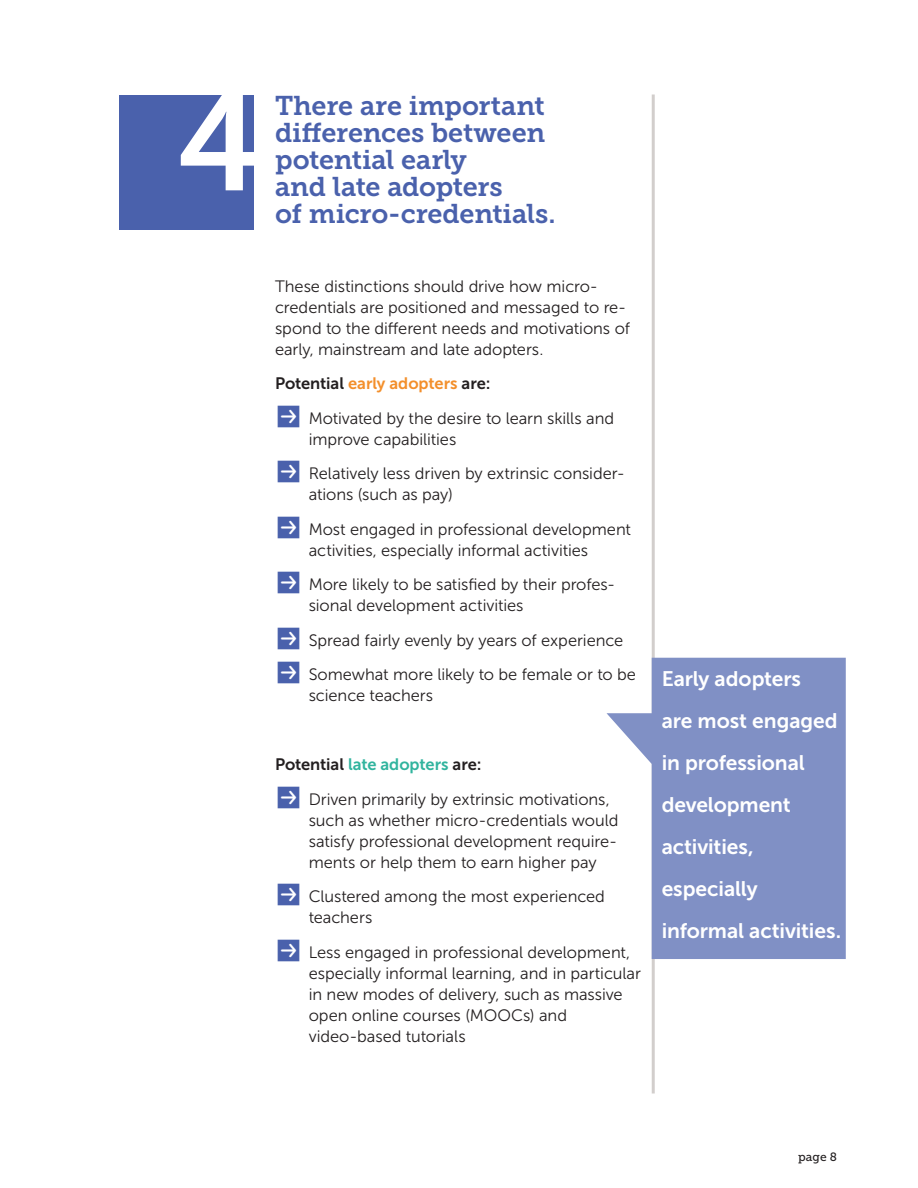
<style>
.page{position:relative;width:918px;height:1188px;background:#fff}
.page>*{position:absolute;margin:0;border:0;box-sizing:border-box;transform-origin:0 0}
.t1{font:135px "Museo Slab 700";color:#fff}
.t2{font:27px/27px "Museo Slab 700";letter-spacing:-.01em;color:#4a61ac}
.t3{font:21px/42px "Museo Sans 700";letter-spacing:-.005em;color:#fff}
.t4{font:16.5px/21px "Museo Sans 300";letter-spacing:-.005em;color:#231f20}
.t5{font:16.5px "Museo Sans 700";color:#231f20}
.t6{font:12px "Museo Slab 500";color:#231f20}
.s1{color:#f38f2b}
.s2{font-family:"Button Bonus Square Negative";font-size:27px;color:#4a61ac}
.s3{color:#31b49e}
</style>
<div class="page">
<hr style="left:652px;top:94px;width:3px;height:1000px;background:#d2cecc">
<div style="left:119px;top:95px;width:135px;height:135px;background:#4a61ac"></div>
<svg style="left:607px;top:658px;width:239px;height:301px;fill:#8090c5"></svg>
<h1 class="t1" style="left:178px;top:67px;width:84px">4</h1>
<h2 class="t2" style="left:275px;top:92px;width:282px">There are important differences between potential early<br>and late adopters<br>of micro-credentials.</h2>
<p class="t4" style="left:275px;top:276px;width:356px">These distinctions should drive how micro&shy;credentials are positioned and messaged to re&shy;spond to the different needs and motivations of early, mainstream and late adopters.</p>
<p class="t5" style="left:275px;top:374px;width:217px">Potential <span class="s1">early adopters</span> are:</p>
<p class="t4" style="left:309px;top:408px;width:307px;text-indent:-34px"><span class="s2">P</span> Motivated by the desire to learn skills and improve capabilities</p>
<p class="t4" style="left:309px;top:463px;width:318px;text-indent:-34px"><span class="s2">P</span> Relatively less driven by extrinsic consider&shy;ations (such as pay)</p>
<p class="t4" style="left:275px;top:519px;width:358px;text-align:center"><span class="s2">P</span> Most engaged in professional development activities, especially informal activities</p>
<p class="t4" style="left:309px;top:574px;width:308px;text-indent:-34px"><span class="s2">P</span> More likely to be satisfied by their profes&shy;sional development activities</p>
<p class="t4" style="left:275px;top:623px;width:362px;line-height:34.5px"><span class="s2">P</span> Spread fairly evenly by years of experience<br><span class="s2">P</span> Somewhat more likely to be female or to be</p>
<p class="t4" style="left:309px;top:685px;width:126px">science teachers</p>
<p class="t5" style="left:275px;top:755px;width:208px">Potential <span class="s3">late adopters</span> are:</p>
<p class="t4" style="left:309px;top:789px;width:311px;text-indent:-34px"><span class="s2">P</span> Driven primarily by extrinsic motivations, such as whether micro-credentials would satisfy professional development require&shy;ments or help them to earn higher pay</p>
<p class="t4" style="left:309px;top:886px;width:298px;text-indent:-34px"><span class="s2">P</span> Clustered among the most experienced teachers</p>
<p class="t4" style="left:309px;top:942px;width:334px;text-indent:-34px"><span class="s2">P</span> Less engaged in professional development, especially informal learning, and in particular in new modes of delivery, such as massive open online courses (MOOCs) and video-based tutorials</p>
<p class="t3" style="left:662px;top:658px;width:181px">Early adopters<br>are most engaged in professional development activities, especially informal activities.</p>
<p class="t6" style="left:798px;top:1150px;width:40px">page 8</p>
</div>
